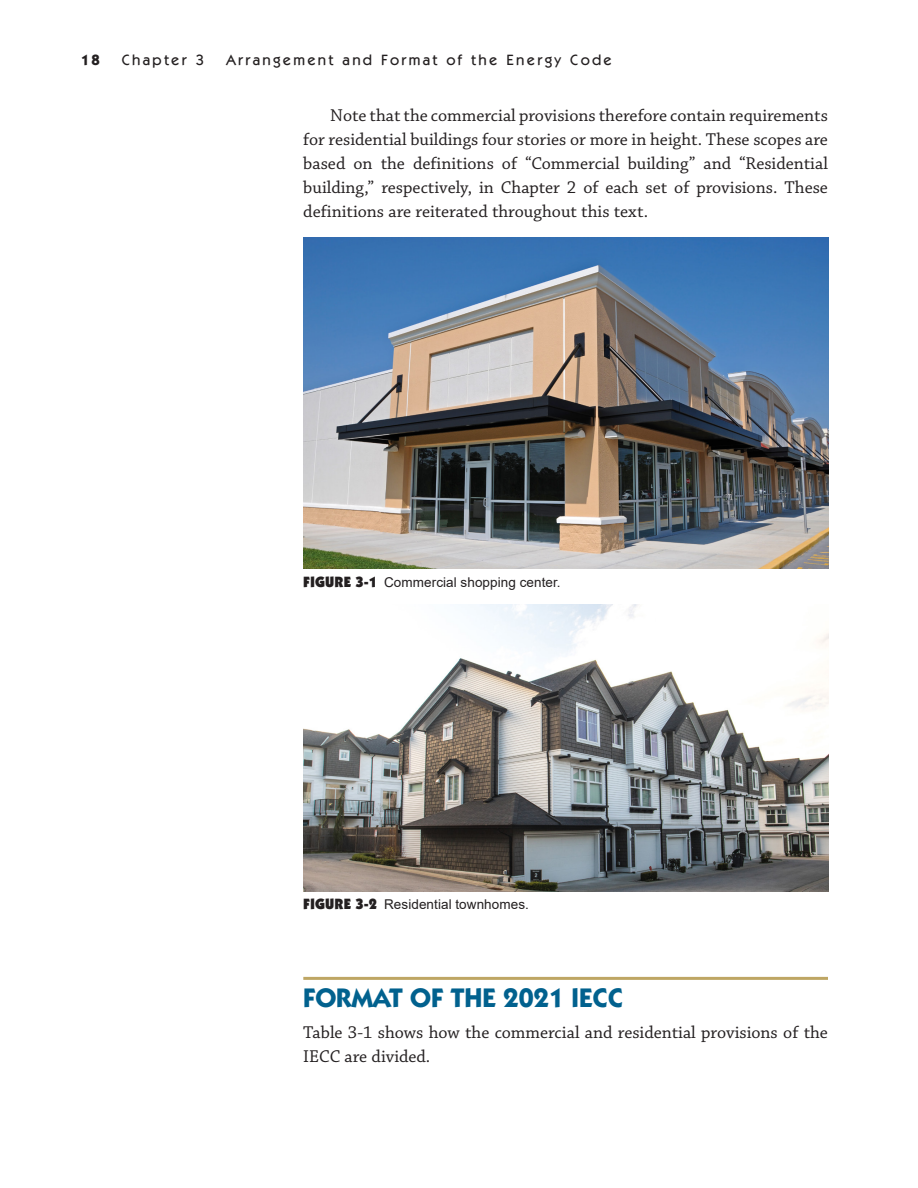
<style>
.page{position:relative;width:918px;height:1188px;background:#fff}
.page>*{position:absolute;margin:0;border:0;box-sizing:border-box;transform-origin:0 0}
.Heading_1_Blue{font:700 27px "Itc Kabel";letter-spacing:.005em;color:#01618e}
.Body_text{font:18px/24px "Chaparral Pro";color:#231f20;text-align:justify}
.Body_Text_First{font:18px/24px "Chaparral Pro";color:#231f20}
.t1{font:500 15px "ITC Kabel Std";letter-spacing:.15em;color:#231f20}
.t2{font:700 15px "ITC Kabel Std";color:#231f20}
.t3{font:13.5px "Arial";letter-spacing:.005em;color:#231f20}
.s1{font-family:"ITC Kabel Std";font-weight:900;font-size:15px}
</style>
<div class="page">
<img style="left:303px;top:237px;width:525px;height:332px">
<img style="left:303px;top:604px;width:525px;height:287px">
<hr style="left:303px;top:977px;width:525px;height:3px;background:#bea664">
<p class="t2" style="left:81px;top:51px;width:20px">18</p>
<p class="t1" style="left:122px;top:52px;width:84px">Chapter 3</p>
<p class="t1" style="left:226px;top:52px;width:387px">Arrangement and Format of the Energy Code</p>
<p class="Body_text" style="left:303px;top:104px;width:526px;text-indent:27px">Note that the commercial provisions therefore contain requirements for residential buildings four stories or more in height. These scopes are based on the definitions of “Commercial building” and “Residential building,” respectively, in Chapter 2 of each set of provisions. These definitions are reiterated throughout this text.</p>
<p class="t3" style="left:303px;top:573px;width:259px"><span class="s1">FIGURE 3-1</span> Commercial shopping center.</p>
<p class="t3" style="left:303px;top:894px;width:227px"><span class="s1">FIGURE 3-2</span> Residential townhomes.</p>
<p class="Heading_1_Blue" style="left:303px;top:981px;width:321px">FORMAT OF THE 2021 IECC</p>
<p class="Body_Text_First" style="left:303px;top:1021px;width:526px">Table 3-1 shows how the commercial and residential provisions of the<br>IECC are divided.</p>
</div>
